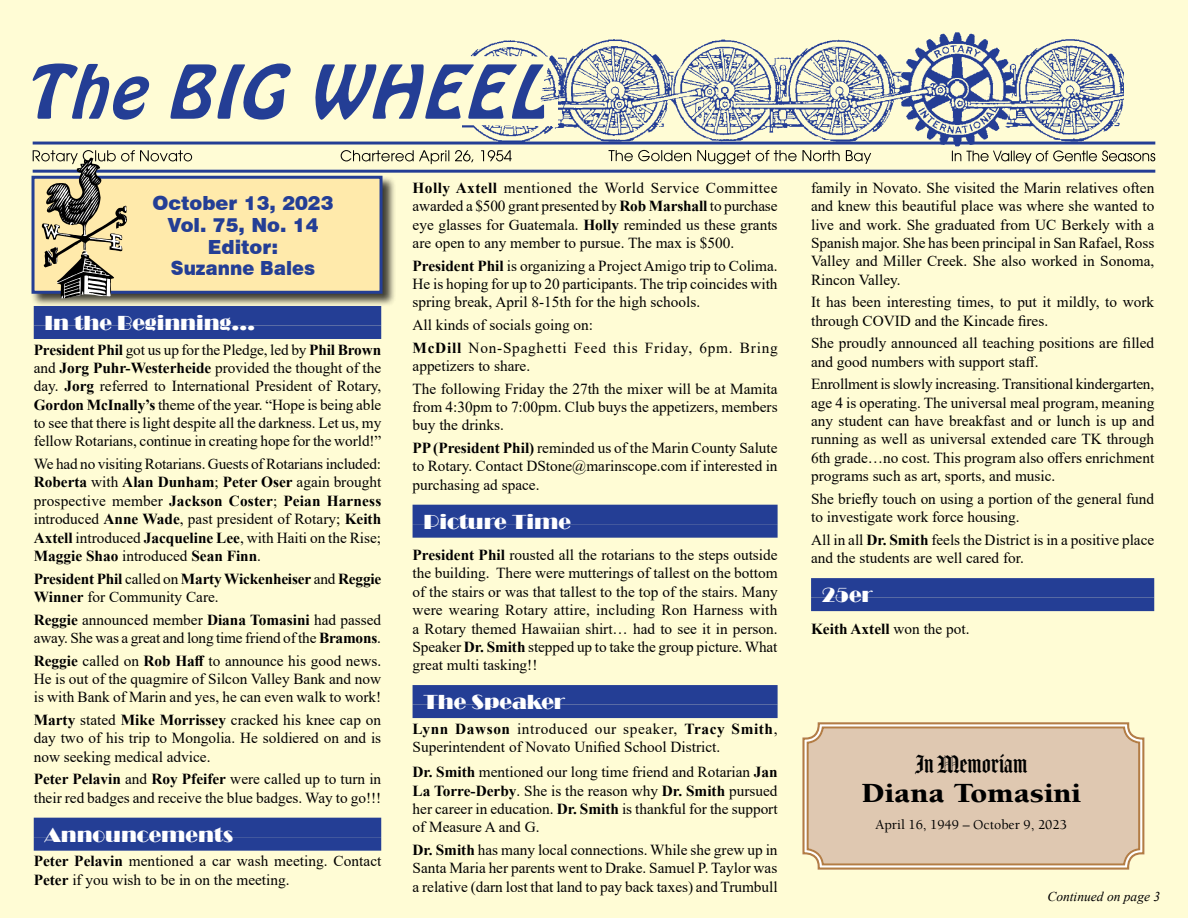
<style>
.page{position:relative;width:1188px;height:918px;background:#fffcd5}
.page>*{position:absolute;margin:0;border:0;box-sizing:border-box;transform-origin:0 0}
.t1{font:900 28.5px "Berkeley";color:#000;scale:1.1 1}
.t2{font:24px "Amador";color:#000}
.t3{font:21px "Broadway";color:#fff}
.t4{font:900 19.5px/21.8px "Swiss 721 BT";color:#243e95;text-align:center}
.t5{font:15.3px/18.3px "Times New Roman";color:#000;text-align:justify}
.t6{font:700 15.3px/18.3px "Times New Roman";letter-spacing:-.01em;color:#000}
.t7{font:15.3px/22.6px "Times New Roman";letter-spacing:.05em;color:#000}
.t8{font:500 13.95px "Berkeley";color:#000}
.t9{font:italic 13.5px "Times New Roman";color:#000}
.s1{font-weight:700}
.s2{font-weight:400}
</style>
<div class="page">
<hr style="left:33px;top:142px;width:1122px;height:3px;background:#243e95">
<hr style="left:33px;top:170px;width:1122px;height:3px;background:#243e95">
<svg style="left:952px;top:150px;width:203px;height:14px"></svg>
<svg style="left:341px;top:150px;width:171px;height:14px"></svg>
<svg style="left:609px;top:150px;width:262px;height:14px"></svg>
<img style="left:566px;top:32px;width:558px;height:115px">
<svg style="left:32px;top:63px;width:430px;height:57px"></svg>
<img style="left:462px;top:40px;width:104px;height:111px">
<div style="left:31px;top:175px;width:365px;height:132px;background:#000;opacity:.75"></div>
<div style="left:33px;top:177px;width:348px;height:115px;background:#ffeaab"></div>
<div style="left:32px;top:176px;width:351px;height:118px;border:3px solid #243e95"></div>
<svg style="left:33px;top:150px;width:159px;height:148px"></svg>
<svg style="left:802px;top:722px;width:343px;height:148px;background:#dec7af"></svg>
<div style="left:807px;top:727px;width:333px;height:138px;border:2px solid #b37d45;border-radius:15px"></div>
<div style="left:34px;top:306px;width:347px;height:19px;background:#243e95"></div>
<div style="left:34px;top:325px;width:347px;height:14px;background:#243e95"></div>
<div style="left:34px;top:818px;width:347px;height:19px;background:#243e95"></div>
<div style="left:34px;top:837px;width:347px;height:14px;background:#243e95"></div>
<div style="left:413px;top:505px;width:365px;height:19px;background:#243e95"></div>
<div style="left:413px;top:524px;width:365px;height:14px;background:#243e95"></div>
<div style="left:413px;top:685px;width:365px;height:20px;background:#243e95"></div>
<div style="left:413px;top:705px;width:365px;height:13px;background:#243e95"></div>
<div style="left:811px;top:578px;width:343px;height:20px;background:#243e95"></div>
<div style="left:811px;top:598px;width:343px;height:13px;background:#243e95"></div>
<p class="t4" style="left:152px;top:192px;width:183px">October 13, 2023<br>Vol. 75, No. 14<br>Editor:<br>Suzanne Bales</p>
<h3 class="t3" style="left:45px;top:311px;width:212px">In the Beginning…</h3>
<p class="t5" style="left:34px;top:340px;width:349px"><span class="s1">President Phil</span> got us up for the Pledge, led by <span class="s1">Phil Brown </span>and <span class="s1">Jorg Puhr-Westerheide</span> provided the thought of the day. <span class="s1">Jorg</span> referred to International President of Rotary, <span class="s1">Gordon McInally’s</span> theme of the year. “Hope is being able to see that there is light despite all the darkness. Let us, my fellow Rotarians, continue in creating hope for the world!”</p>
<p class="t5" style="left:34px;top:454px;width:349px">We had no visiting Rotarians. Guests of Rotarians included:<br><span class="s1">Roberta</span> with <span class="s1">Alan Dunham</span>; <span class="s1">Peter Oser</span> again brought prospective member <span class="s1">Jackson Coster</span>; <span class="s1">Peian Harness </span>introduced <span class="s1">Anne Wade</span>, past president of Rotary; <span class="s1">Keith Axtell</span> introduced <span class="s1">Jacqueline Lee</span>, with Haiti on the Rise; <span class="s1">Maggie Shao</span> introduced <span class="s1">Sean Finn</span>.</p>
<p class="t6" style="left:34px;top:569px;width:349px">President Phil <span class="s2">called on</span> Marty Wickenheiser <span class="s2">and</span> Reggie<br>Winner <span class="s2">for Community Care.</span></p>
<p class="t5" style="left:34px;top:610px;width:349px"><span class="s1">Reggie</span> announced member <span class="s1">Diana Tomasini</span> had passed away. She was a great and long time friend of the <span class="s1">Bramons</span>.</p>
<p class="t5" style="left:34px;top:651px;width:349px"><span class="s1">Reggie</span> called on <span class="s1">Rob Haff</span> to announce his good news.<br>He is out of the quagmire of Silcon Valley Bank and now is with Bank of Marin and yes, he can even walk to work!</p>
<p class="t5" style="left:34px;top:710px;width:349px"><span class="s1">Marty</span> stated <span class="s1">Mike Morrissey</span> cracked his knee cap on day two of his trip to Mongolia. He soldiered on and is now seeking medical advice.</p>
<p class="t5" style="left:34px;top:770px;width:349px"><span class="s1">Peter Pelavin</span> and <span class="s1">Roy Pfeifer</span> were called up to turn in their red badges and receive the blue badges. Way to go!!!</p>
<h3 class="t3" style="left:45px;top:822px;width:190px">Announcements</h3>
<p class="t5" style="left:34px;top:852px;width:349px"><span class="s1">Peter Pelavin</span> mentioned a car wash meeting. Contact<br><span class="s1">Peter</span> if you wish to be in on the meeting.</p>
<p class="t5" style="left:413px;top:178px;width:367px"><span class="s1">Holly Axtell</span> mentioned the World Service Committee awarded a $500 grant presented by <span class="s1">Rob Marshall</span> to purchase eye glasses for Guatemala. <span class="s1">Holly</span> reminded us these grants are open to any member to pursue. The max is $500.</p>
<p class="t5" style="left:413px;top:256px;width:367px"><span class="s1">President Phil</span> is organizing a Project Amigo trip to Colima.<br>He is hoping for up to 20 participants. The trip coincides with spring break, April 8-15th for the high schools.</p>
<p class="t7" style="left:413px;top:313px;width:367px">All kinds of socials going on:<br><span class="s1">McDill</span> Non-Spaghetti Feed this Friday, 6pm. Bring</p>
<p class="t5" style="left:413px;top:354px;width:367px;line-height:22.6px">appetizers to share.<br>The following Friday the 27th the mixer will be at Mamita</p>
<p class="t5" style="left:413px;top:397px;width:367px">from 4:30pm to 7:00pm. Club buys the appetizers, members buy the drinks.</p>
<p class="t5" style="left:413px;top:438px;width:367px"><span class="s1">PP (President Phil)</span> reminded us of the Marin County Salute to Rotary. Contact DStone@marinscope.com if interested in purchasing ad space.</p>
<h3 class="t3" style="left:423px;top:510px;width:149px">Picture Time</h3>
<p class="t5" style="left:413px;top:545px;width:367px"><span class="s1">President Phil</span> rousted all the rotarians to the steps outside the building. There were mutterings of tallest on the bottom of the stairs or was that tallest to the top of the stairs. Many were wearing Rotary attire, including Ron Harness with a Rotary themed Hawaiian shirt… had to see it in person.<br>Speaker <span class="s1">Dr. Smith</span> stepped up to take the group picture. What great multi tasking!!</p>
<h3 class="t3" style="left:423px;top:690px;width:143px">The Speaker</h3>
<p class="t5" style="left:413px;top:719px;width:367px"><span class="s1">Lynn Dawson</span> introduced our speaker, <span class="s1">Tracy Smith</span>,<br>Superintendent of Novato Unified School District.</p>
<p class="t5" style="left:413px;top:762px;width:367px"><span class="s1">Dr. Smith</span> mentioned our long time friend and Rotarian <span class="s1">Jan La Torre-Derby</span>. She is the reason why <span class="s1">Dr. Smith</span> pursued her career in education. <span class="s1">Dr. Smith</span> is thankful for the support of Measure A and G.</p>
<p class="t5" style="left:413px;top:840px;width:367px"><span class="s1">Dr. Smith</span> has many local connections. While she grew up in Santa Maria her parents went to Drake. Samuel P. Taylor was a relative (darn lost that land to pay back taxes) and Trumbull</p>
<p class="t5" style="left:811px;top:178px;width:345px">family in Novato. She visited the Marin relatives often and knew this beautiful place was where she wanted to live and work. She graduated from UC Berkely with a Spanish major. She has been principal in San Rafael, Ross Valley and Miller Creek. She also worked in Sonoma, Rincon Valley.</p>
<p class="t5" style="left:811px;top:293px;width:345px">It has been interesting times, to put it mildly, to work through COVID and the Kincade fires.</p>
<p class="t5" style="left:811px;top:334px;width:345px">She proudly announced all teaching positions are filled and good numbers with support staff.</p>
<p class="t5" style="left:811px;top:375px;width:345px">Enrollment is slowly increasing. Transitional kindergarten, age 4 is operating. The universal meal program, meaning any student can have breakfast and or lunch is up and running as well as universal extended care TK through 6th grade…no cost. This program also offers enrichment programs such as art, sports, and music.</p>
<p class="t5" style="left:811px;top:489px;width:345px">She briefly touch on using a portion of the general fund to investigate work force housing.</p>
<p class="t5" style="left:811px;top:530px;width:345px">All in all <span class="s1">Dr. Smith</span> feels the District is in a positive place and the students are well cared for.</p>
<h3 class="t3" style="left:822px;top:583px;width:52px">25er</h3>
<p class="t6" style="left:811px;top:619px;width:160px">Keith Axtell <span class="s2">won the pot.</span></p>
<h2 class="t2" style="left:915px;top:751px;width:114px">In Memoriam</h2>
<h1 class="t1" style="left:862px;top:778px;width:201px">Diana Tomasini</h1>
<p class="t8" style="left:875px;top:817px;width:193px">April 16, 1949 – October 9, 2023</p>
<p class="t9" style="left:1047px;top:887px;width:114px">Continued on page 3</p>
</div>
